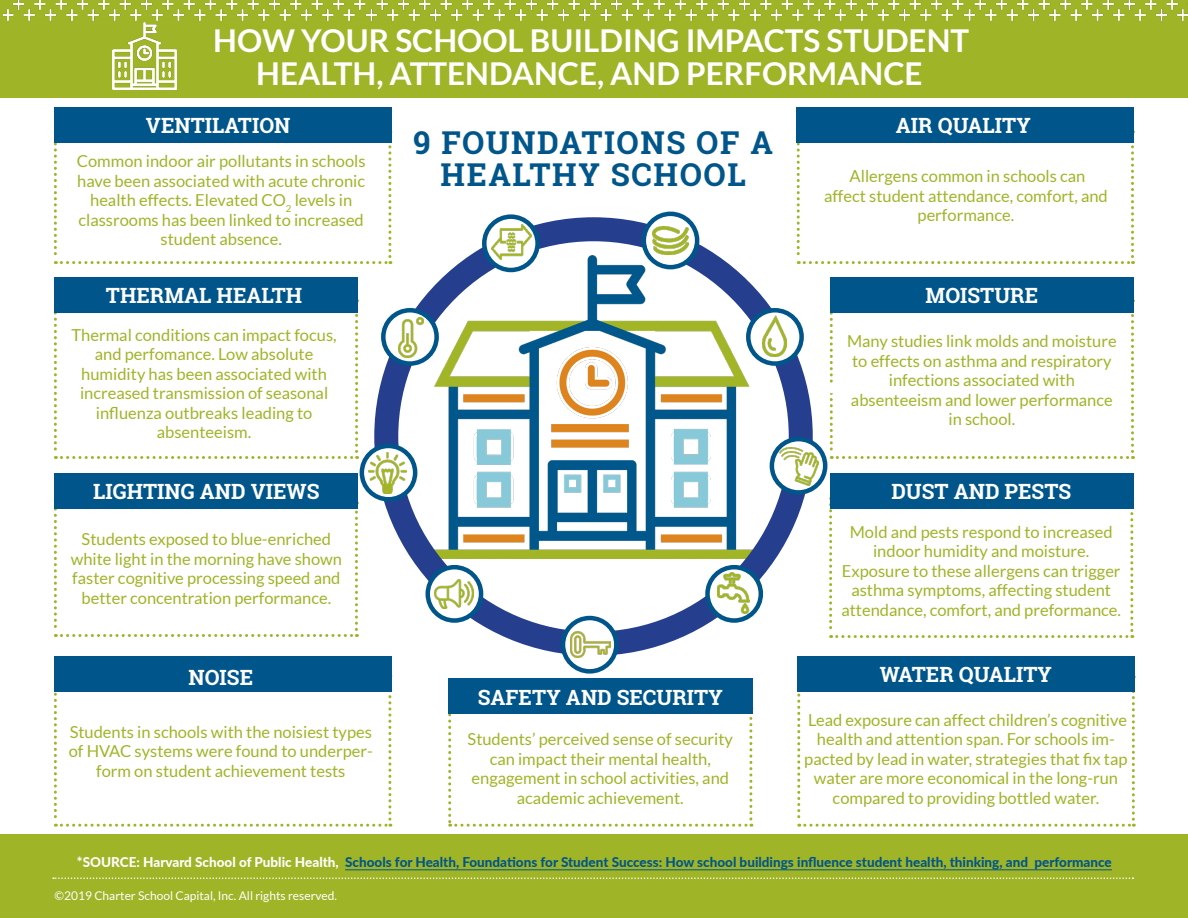
<style>
.page{position:relative;width:1188px;height:918px;background:#fff}
.page>*{position:absolute;margin:0;border:0;box-sizing:border-box;transform-origin:0 0}
.t1{font:700 31.5px/33px "Lato";color:#fff;text-align:center}
.t2{font:700 31.5px/31.5px "Roboto Slab";letter-spacing:.05em;color:#00568a;text-align:center}
.t3{font:700 21px "Roboto Slab";color:#fff}
.t4{font:16.5px/19.5px "Lato";color:#a0b427;text-align:center}
.t5{font:800 13.5px "Lato";color:#00568a}
.t6{font:12px "Lato";color:#fff}
.s1{color:#fff}
</style>
<div class="page">
<img style="left:434px;top:256px;width:318px;height:302px">
<svg style="left:54px;top:692px;width:337px;height:135px"></svg>
<svg style="left:797px;top:692px;width:338px;height:135px"></svg>
<svg style="left:448px;top:714px;width:304px;height:113px"></svg>
<svg style="left:797px;top:143px;width:337px;height:121px"></svg>
<div style="left:448px;top:678px;width:304px;height:36px;background:#00568a"></div>
<div style="left:797px;top:657px;width:338px;height:35px;background:#00568a"></div>
<div style="left:830px;top:473px;width:304px;height:36px;background:#00568a"></div>
<div style="left:54px;top:657px;width:337px;height:35px;background:#00568a"></div>
<div style="left:830px;top:277px;width:304px;height:36px;background:#00568a"></div>
<div style="left:797px;top:107px;width:337px;height:36px;background:#00568a"></div>
<svg style="left:477px;top:576px;width:58px;height:72px"></svg>
<svg style="left:644px;top:599px;width:58px;height:50px"></svg>
<svg style="left:747px;top:497px;width:386px;height:141px"></svg>
<svg style="left:693px;top:222px;width:66px;height:70px"></svg>
<svg style="left:756px;top:299px;width:378px;height:160px"></svg>
<svg style="left:54px;top:497px;width:376px;height:140px"></svg>
<div style="left:54px;top:473px;width:304px;height:36px;background:#00568a"></div>
<div style="left:0;top:0;width:1188px;height:98px;background:#a0b427"></div>
<div style="left:0;top:835px;width:1188px;height:83px;background:#a0b427"></div>
<hr style="left:345px;top:869px;width:767px;height:1px;background:#00568a">
<svg style="left:53px;top:877px;width:1080px;height:2px"></svg>
<div style="left:374px;top:217px;width:439px;height:439px;border:24px solid #253f8e;border-radius:50%"></div>
<svg style="left:484px;top:217px;width:54px;height:53px"></svg>
<div style="left:482px;top:214px;width:58px;height:58px;border:4px solid #00568a;border-radius:50%"></div>
<svg style="left:644px;top:214px;width:53px;height:53px"></svg>
<div style="left:642px;top:212px;width:57px;height:57px;border:4px solid #00568a;border-radius:50%"></div>
<svg style="left:748px;top:310px;width:54px;height:54px"></svg>
<div style="left:746px;top:308px;width:58px;height:58px;border:4px solid #00568a;border-radius:50%"></div>
<svg style="left:362px;top:446px;width:53px;height:53px"></svg>
<div style="left:360px;top:444px;width:57px;height:58px;border:4px solid #00568a;border-radius:50%"></div>
<svg style="left:428px;top:567px;width:53px;height:54px"></svg>
<div style="left:426px;top:565px;width:57px;height:58px;border:4px solid #00568a;border-radius:50%"></div>
<svg style="left:563px;top:618px;width:53px;height:53px"></svg>
<div style="left:561px;top:616px;width:58px;height:58px;border:4px solid #00568a;border-radius:50%"></div>
<svg style="left:708px;top:567px;width:53px;height:54px"></svg>
<div style="left:705px;top:565px;width:58px;height:58px;border:4px solid #00568a;border-radius:50%"></div>
<svg style="left:772px;top:439px;width:53px;height:53px"></svg>
<div style="left:770px;top:437px;width:57px;height:58px;border:4px solid #00568a;border-radius:50%"></div>
<svg style="left:54px;top:130px;width:432px;height:329px"></svg>
<img style="left:652px;top:227px;width:37px;height:27px">
<img style="left:763px;top:316px;width:24px;height:40px">
<img style="left:398px;top:317px;width:26px;height:41px">
<img style="left:491px;top:225px;width:40px;height:34px">
<img style="left:369px;top:453px;width:37px;height:40px">
<img style="left:779px;top:448px;width:39px;height:38px">
<img style="left:434px;top:580px;width:40px;height:28px">
<img style="left:570px;top:632px;width:41px;height:25px">
<img style="left:717px;top:573px;width:32px;height:40px">
<img style="left:113px;top:22px;width:63px;height:68px">
<div style="left:54px;top:277px;width:304px;height:36px;background:#00568a"></div>
<div style="left:54px;top:107px;width:337px;height:36px;background:#00568a"></div>
<img style="left:3px;top:0;width:599px;height:21px">
<img style="left:602px;top:0;width:586px;height:21px">
<p class="t1" style="left:213px;top:24px;width:758px">HOW YOUR SCHOOL BUILDING IMPACTS STUDENT<br>HEALTH, ATTENDANCE, AND PERFORMANCE</p>
<p class="t3" style="left:146px;top:111px;width:146px">VENTILATION</p>
<p class="t3" style="left:896px;top:111px;width:137px">AIR QUALITY</p>
<p class="t2" style="left:413px;top:127px;width:361px">9 FOUNDATIONS OF A<br>HEALTHY SCHOOL</p>
<p class="t4" style="left:77px;top:151px;width:290px">Common indoor air pollutants in schools have been associated with acute chronic health effects. Elevated CO<sub>2</sub> levels in classrooms has been linked to increased student absence.</p>
<p class="t4" style="left:824px;top:167px;width:285px">Allergens common in schools can<br>affect student attendance, comfort, and performance.</p>
<p class="t3" style="left:106px;top:280px;width:198px">THERMAL HEALTH</p>
<p class="t4" style="left:72px;top:325px;width:267px">Thermal conditions can impact focus, and perfomance. Low absolute humidity has been associated with increased transmission of seasonal influenza outbreaks leading to absenteeism.</p>
<p class="t3" style="left:93px;top:477px;width:228px">LIGHTING AND VIEWS</p>
<p class="t4" style="left:71px;top:529px;width:273px">Students exposed to blue-enriched white light in the morning have shown faster cognitive processing speed and better concentration performance.</p>
<p class="t3" style="left:926px;top:281px;width:114px">MOISTURE</p>
<p class="t4" style="left:847px;top:332px;width:271px">Many studies link molds and moisture to effects on asthma and respiratory infections associated with absenteeism and lower performance in school.</p>
<p class="t3" style="left:891px;top:477px;width:181px">DUST AND PESTS</p>
<p class="t4" style="left:841px;top:522px;width:281px">Mold and pests respond to increased indoor humidity and moisture.<br>Exposure to these allergens can trigger asthma symptoms, affecting student attendance, comfort, and preformance.</p>
<p class="t3" style="left:189px;top:663px;width:66px">NOISE</p>
<p class="t3" style="left:880px;top:660px;width:174px">WATER QUALITY</p>
<p class="t3" style="left:478px;top:683px;width:247px">SAFETY AND SECURITY</p>
<p class="t4" style="left:69px;top:722px;width:306px">Students in schools with the noisiest types of HVAC systems were found to underper&shy;form on student achievement tests</p>
<p class="t4" style="left:468px;top:729px;width:267px">Students’ perceived sense of security can impact their mental health,</p>
<p class="t4" style="left:472px;top:768px;width:259px">engagement in school activities, and academic achievement.</p>
<p class="t4" style="left:804px;top:710px;width:325px">Lead exposure can affect children’s cognitive health and attention span. For schools im&shy;pacted by lead in water, strategies that fix tap water are more economical in the long-run compared to providing bottled water.</p>
<p class="t5" style="left:77px;top:852px;width:1036px"><span class="s1">*SOURCE: Harvard School of Public Health,</span> Schools for Health, Foundations for Student Success: How school buildings influence student health, thinking, and performance</p>
<p class="t6" style="left:55px;top:889px;width:284px">©2019 Charter School Capital, Inc. All rights reserved.</p>
</div>
